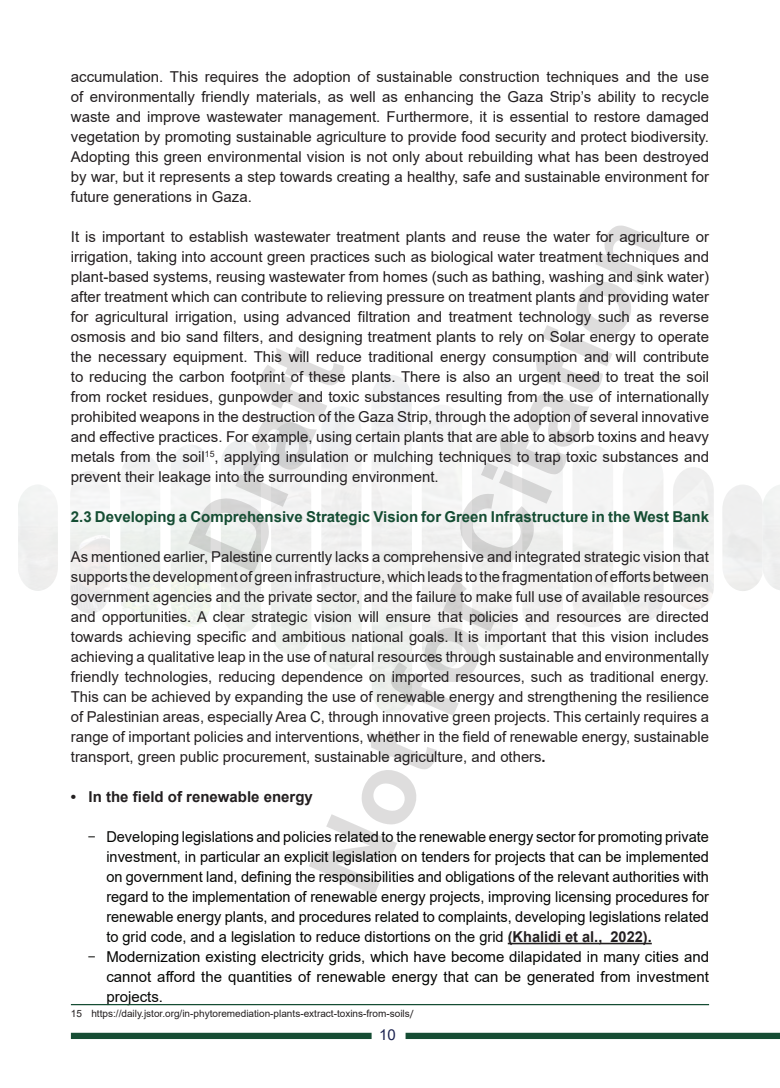
<style>
.page{position:relative;width:780px;height:1088px;background:#fff}
.page>*{position:absolute;margin:0;border:0;box-sizing:border-box;transform-origin:0 0}
.t1{font:700 100px "Arial";color:#231f20}
.t2{font:15px/20px "Arial";color:#231f20;text-align:justify}
.t3{font:15px/20px "Arial";color:#040503;text-align:justify}
.t4{font:700 15px "Arial";color:#154d33}
.t5{font:700 15px "Arial";color:#231f20}
.t6{font:15px "Arial";color:#1c2250}
.t7{font:10px "Arial";color:#231f20}
.s1{font-weight:700}
.s2{font-family:"Simplified Arabic"}
.s3{font-weight:700;color:#231f20}
.s4{font-family:"Calibri"}
</style>
<div class="page">
<div style="left:405px;top:1033px;width:375px;height:6px;background:#164d34"></div>
<div style="left:71px;top:1033px;width:300px;height:6px;background:#164d34"></div>
<hr style="left:507px;top:943px;width:144px;height:1px;background:#231f20">
<hr style="left:71px;top:1004px;width:638px;height:1px;background:#154d33">
<p class="t2" style="left:71px;top:66px;width:639px">accumulation. This requires the adoption of sustainable construction techniques and the use of environmentally friendly materials, as well as enhancing the Gaza Strip’s ability to recycle waste and improve wastewater management. Furthermore, it is essential to restore damaged vegetation by promoting sustainable agriculture to provide food security and protect biodiversity.<br>Adopting this green environmental vision is not only about rebuilding what has been destroyed by war, but it represents a step towards creating a healthy, safe and sustainable environment for future generations in Gaza.</p>
<p class="t2" style="left:71px;top:226px;width:639px">It is important to establish wastewater treatment plants and reuse the water for agriculture or irrigation, taking into account green practices such as biological water treatment techniques and plant-based systems, reusing wastewater from homes (such as bathing, washing and sink water) after treatment which can contribute to relieving pressure on treatment plants and providing water for agricultural irrigation, using advanced filtration and treatment technology such as reverse osmosis and bio sand filters, and designing treatment plants to rely on Solar energy to operate the necessary equipment. This will reduce traditional energy consumption and will contribute to reducing the carbon footprint of these plants. There is also an urgent need to treat the soil from rocket residues, gunpowder and toxic substances resulting from the use of internationally prohibited weapons in the destruction of the Gaza Strip, through the adoption of several innovative and effective practices. For example, using certain plants that are able to absorb toxins and heavy metals from the soil<sup>15</sup>, applying insulation or mulching techniques to trap toxic substances and prevent their leakage into the surrounding environment.</p>
<p class="t4" style="left:71px;top:506px;width:639px">2.3 Developing a Comprehensive Strategic Vision for Green Infrastructure in the West Bank</p>
<p class="t2" style="left:71px;top:546px;width:639px">As mentioned earlier, Palestine currently lacks a comprehensive and integrated strategic vision that supports the development of green infrastructure, which leads to the fragmentation of efforts between government agencies and the private sector, and the failure to make full use of available resources and opportunities. A clear strategic vision will ensure that policies and resources are directed towards achieving specific and ambitious national goals. It is important that this vision includes achieving a qualitative leap in the use of natural resources through sustainable and environmentally friendly technologies, reducing dependence on imported resources, such as traditional energy.<br>This can be achieved by expanding the use of renewable energy and strengthening the resilience of Palestinian areas, especially Area C, through innovative green projects. This certainly requires a range of important policies and interventions, whether in the field of renewable energy, sustainable transport, green public procurement, sustainable agriculture, and others<span class="s1">.</span></p>
<p class="t5" style="left:71px;top:786px;width:243px">• In the field of renewable energy</p>
<p class="t3" style="left:106px;top:826px;width:604px;text-indent:-19px"><span class="s2">-</span> Developing legislations and policies related to the renewable energy sector for promoting private investment, in particular an explicit legislation on tenders for projects that can be implemented on government land, defining the responsibilities and obligations of the relevant authorities with regard to the implementation of renewable energy projects, improving licensing procedures for renewable energy plants, and procedures related to complaints, developing legislations related to grid code, and a legislation to reduce distortions on the grid <span class="s3">(Khalidi et al., 2022).</span></p>
<p class="t3" style="left:106px;top:946px;width:604px;text-indent:-19px"><span class="s2">-</span> Modernization existing electricity grids, which have become dilapidated in many cities and cannot afford the quantities of renewable energy that can be generated from investment projects.</p>
<p class="t7" style="left:71px;top:1007px;width:344px">15 https://daily.jstor.org/in-phytoremediation-plants-extract-toxins-from-soils<span class="s4">/</span></p>
<h1 class="t1" style="left:273px;top:858px;width:729px;rotate:-66deg">Not for Citation</h1>
<h1 class="t1" style="left:154px;top:536px;width:235px;rotate:-66deg">Draft</h1>
<p class="t6" style="left:379px;top:1025px;width:18px">10</p>
</div>
